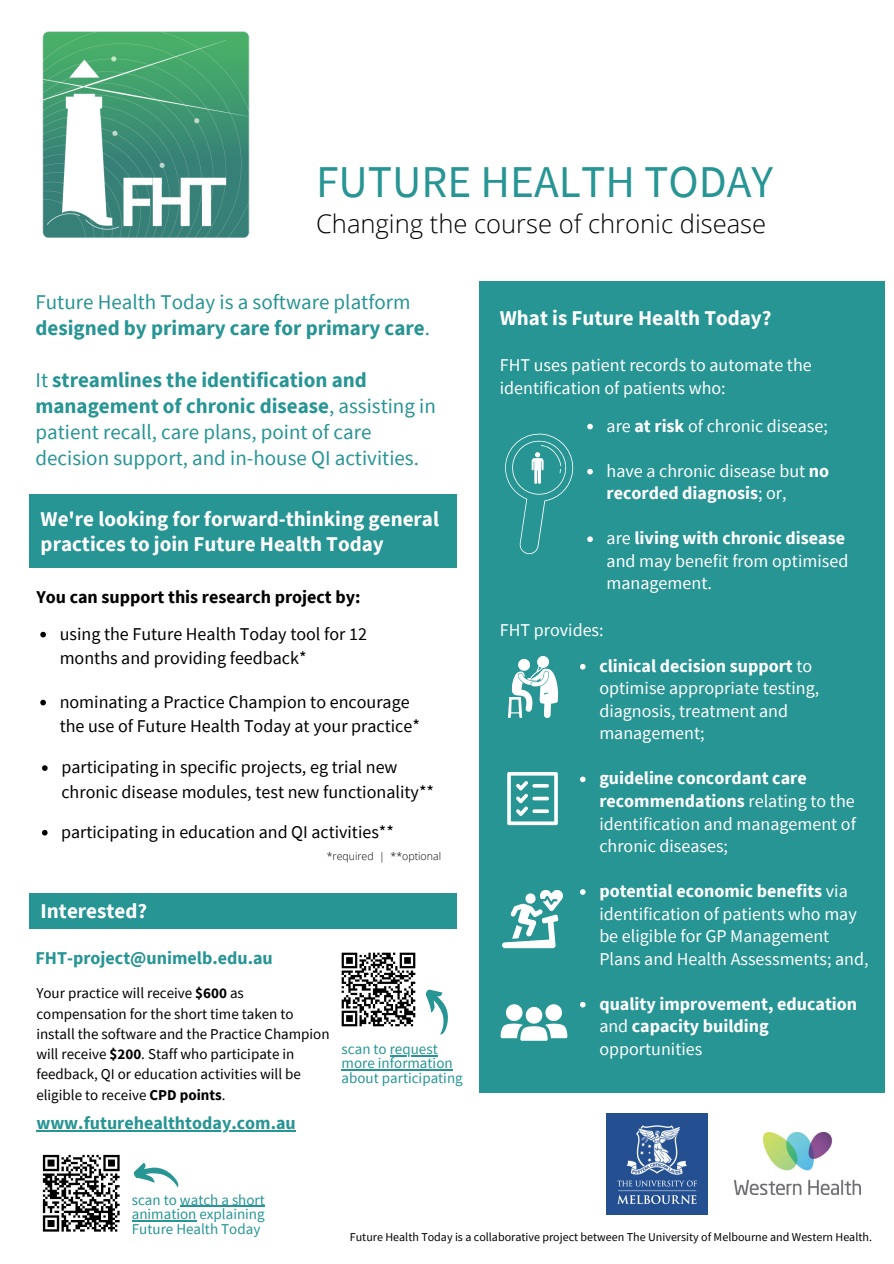
<style>
.page{position:relative;width:894px;height:1264px;background:#fff}
.page>*{position:absolute;margin:0;border:0;box-sizing:border-box;transform-origin:0 0}
.t1{font:45.45px "Source Sans Pro";color:#279594}
.t2{font:300 25.5px "Open Sans";color:#000}
.t3{font:21px/26px "Source Sans Pro";color:#279594}
.t4{font:700 21px/24.8px "Source Sans Pro";color:#fff}
.t5{font:18px/22.5px "Source Sans Pro";color:#fff}
.t6{font:18px/24.8px "Source Sans Pro";color:#000}
.t7{font:700 18px/22.5px "Source Sans Pro";color:#fff}
.t8{font:700 18px "Source Sans Pro";color:#279594}
.t9{font:700 18px "Source Sans Pro";color:#000}
.t10{font:15px/20.2px "Source Sans Pro";color:#000}
.t11{font:15px/14.7px "Source Sans Pro";color:#279594}
.t12{font:12px "Source Sans Pro";color:#000}
.t13{font:300 10.65px "Open Sans";color:#000}
.s1{font-weight:700}
.s2{font-weight:400}
</style>
<div class="page">
<img style="left:42px;top:31px;width:208px;height:207px">
<img style="left:606px;top:1113px;width:101px;height:101px">
<img style="left:734px;top:1132px;width:126px;height:62px">
<img style="left:42px;top:1154px;width:78px;height:78px">
<svg style="left:42px;top:765px;width:6px;height:6px"></svg>
<div style="left:29px;top:494px;width:427px;height:74px;background:#279594"></div>
<svg style="left:40px;top:631px;width:6px;height:6px"></svg>
<svg style="left:42px;top:830px;width:6px;height:5px"></svg>
<svg style="left:40px;top:699px;width:6px;height:6px"></svg>
<img style="left:341px;top:952px;width:75px;height:75px">
<hr style="left:389px;top:1054px;width:48px;height:2px;background:#279594">
<hr style="left:341px;top:1069px;width:111px;height:1px;background:#279594">
<svg style="left:425px;top:989px;width:23px;height:46px"></svg>
<svg style="left:133px;top:1162px;width:46px;height:26px"></svg>
<hr style="left:180px;top:1205px;width:85px;height:1px;background:#279594">
<hr style="left:132px;top:1220px;width:64px;height:1px;background:#279594">
<div style="left:29px;top:893px;width:427px;height:35px;background:#279594"></div>
<hr style="left:36px;top:1130px;width:260px;height:1px;background:#279594">
<div style="left:479px;top:281px;width:405px;height:811px;background:#279594"></div>
<img style="left:507px;top:772px;width:51px;height:54px">
<img style="left:500px;top:1004px;width:67px;height:37px">
<img style="left:508px;top:656px;width:51px;height:62px">
<img style="left:502px;top:889px;width:61px;height:60px">
<svg style="left:580px;top:664px;width:5px;height:5px"></svg>
<svg style="left:580px;top:776px;width:5px;height:6px"></svg>
<svg style="left:580px;top:889px;width:5px;height:5px"></svg>
<svg style="left:580px;top:1001px;width:5px;height:6px"></svg>
<svg style="left:505px;top:423px;width:87px;height:132px"></svg>
<p class="t1" style="left:316px;top:152px;width:458px">FUTURE HEALTH TODAY</p>
<p class="t2" style="left:316px;top:206px;width:451px">Changing the course of chronic disease</p>
<p class="t3" style="left:35px;top:288px;width:396px">Future Health Today is a software platform <span class="s1">designed by primary care for primary care</span>.</p>
<p class="t3" style="left:35px;top:366px;width:402px">It <span class="s1">streamlines the identification and management of chronic disease</span>, assisting in patient recall, care plans, point of care decision support, and in-house QI activities.</p>
<p class="t4" style="left:41px;top:506px;width:400px">We're looking for forward-thinking general practices to join Future Health Today</p>
<p class="t9" style="left:36px;top:585px;width:326px">You can support this research project by:</p>
<p class="t6" style="left:60px;top:621px;width:309px">using the Future Health Today tool for 12 months and providing feedback*</p>
<p class="t6" style="left:60px;top:689px;width:362px">nominating a Practice Champion to encourage the use of Future Health Today at your practice*</p>
<p class="t6" style="left:61px;top:754px;width:374px">participating in specific projects, eg trial new chronic disease modules, test new functionality**</p>
<p class="t6" style="left:61px;top:819px;width:334px">participating in education and QI activities**</p>
<p class="t13" style="left:327px;top:848px;width:116px">*required | **optional</p>
<p class="t4" style="left:41px;top:898px;width:108px">Interested?</p>
<p class="t8" style="left:35px;top:945px;width:239px">FHT-project@unimelb.edu.au</p>
<p class="t10" style="left:36px;top:982px;width:295px">Your practice will receive <span class="s1">$600</span> as compensation for the short time taken to install the software and the Practice Champion will receive <span class="s1">$200</span>. Staff who participate in feedback, QI or education activities will be eligible to receive <span class="s1">CPD points</span>.</p>
<p class="t8" style="left:36px;top:1111px;width:261px">www.futurehealthtoday.com.au</p>
<p class="t11" style="left:341px;top:1041px;width:123px">scan to request more information about participating</p>
<p class="t4" style="left:499px;top:305px;width:273px">What is Future Health Today?</p>
<p class="t5" style="left:499px;top:353px;width:313px">FHT uses patient records to automate the identification of patients who:</p>
<p class="t5" style="left:606px;top:414px;width:223px">are <span class="s1">at risk</span> of chronic disease;</p>
<p class="t5" style="left:606px;top:459px;width:224px">have a chronic disease but <span class="s1">no recorded diagnosis</span>; or,</p>
<p class="t5" style="left:606px;top:526px;width:243px">are <span class="s1">living with chronic disease </span>and may benefit from optimised management.</p>
<p class="t5" style="left:499px;top:618px;width:105px">FHT provides:</p>
<p class="t5" style="left:599px;top:654px;width:221px"><span class="s1">clinical decision support</span> to optimise appropriate testing, diagnosis, treatment and management;</p>
<p class="t5" style="left:599px;top:766px;width:258px"><span class="s1">guideline concordant care recommendations</span> relating to the identification and management of chronic diseases;</p>
<p class="t5" style="left:599px;top:879px;width:271px"><span class="s1">potential economic benefits</span> via identification of patients who may be eligible for GP Management Plans and Health Assessments; and,</p>
<p class="t7" style="left:599px;top:992px;width:259px">quality improvement, education <span class="s2">and</span> capacity building <span class="s2">opportunities</span></p>
<p class="t11" style="left:132px;top:1191px;width:134px;text-align:justify">scan to watch a short animation explaining Future Health Today</p>
<p class="t12" style="left:350px;top:1228px;width:523px">Future Health Today is a collaborative project between The University of Melbourne and Western Health.</p>
</div>
